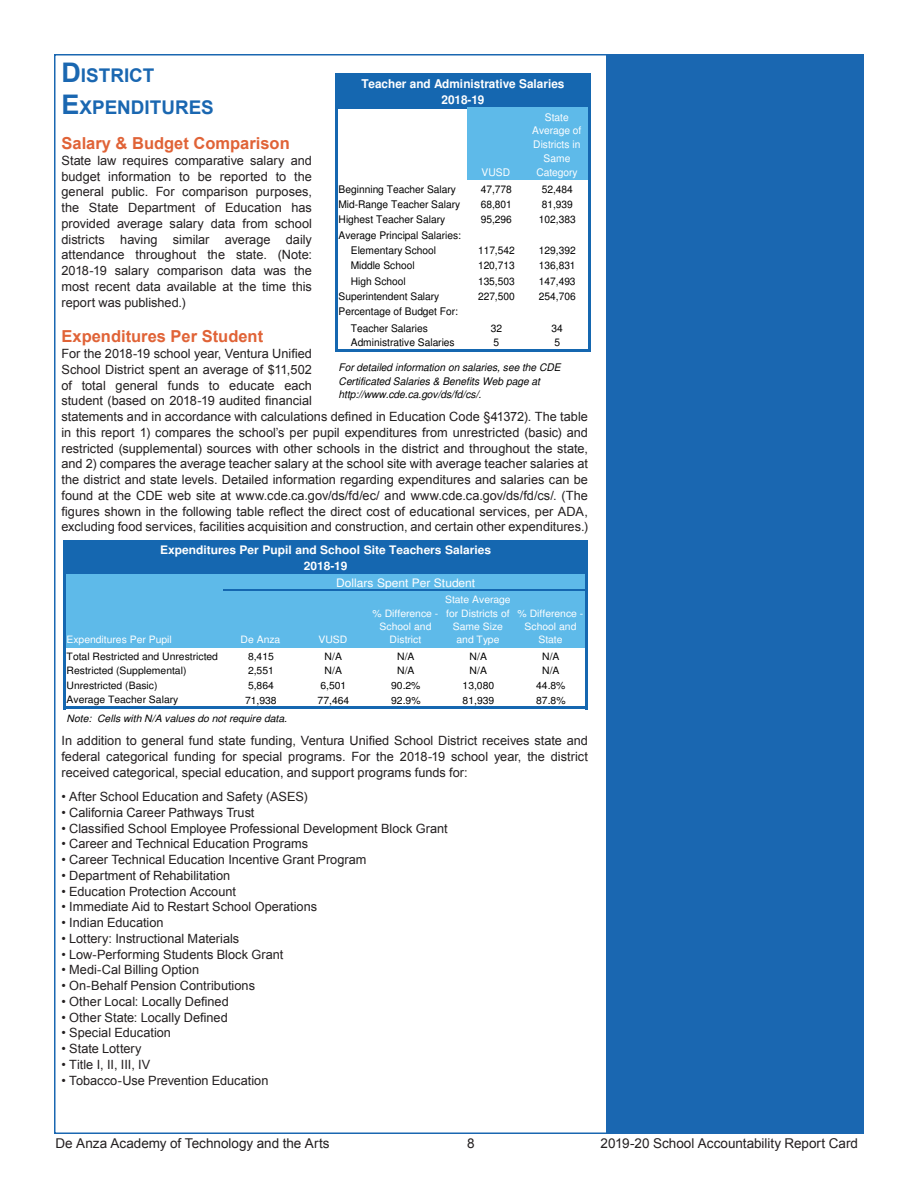
<style>
.page{position:relative;width:918px;height:1188px;background:#fff}
.page>*{position:absolute;margin:0;border:0;box-sizing:border-box;transform-origin:0 0}
.t1{font:700 18.9px/32.4px "Arial";color:#1a67b1}
.t2{font:700 16.5px "Arial";color:#e06337}
.t3{font:13.5px "Arial";color:#231f20}
.t4{font:12.75px/15.8px "Arial";color:#231f20;text-align:justify}
.t5{font:700 12.15px/16.8px "Helvetica";letter-spacing:-.005em;color:#fff;text-align:center}
.t6{font:700 11.7px/16.2px "Helvetica";color:#fff;text-align:center}
.t7{font:11.7px "Helvetica";letter-spacing:-.005em;color:#fff}
.t8{font:10.5px/15.3px "Helvetica";letter-spacing:-.005em;color:#000}
.t9{font:italic 10.5px/13.5px "Helvetica";letter-spacing:-.005em;color:#000}
.t10{font:10.5px/13.6px "Helvetica";color:#fff;text-align:center}
.t11{font:10.05px "Helvetica";letter-spacing:-.005em;color:#000}
.t12{font:10.05px/13.2px "Helvetica";color:#fff;text-align:center}
.t13{font:italic 10.05px "Helvetica";letter-spacing:-.005em;color:#000}
.s1{font-size:27px}
</style>
<div class="page">
<div style="left:337px;top:75px;width:252px;height:33px;background:#1567b0"></div>
<div style="left:467px;top:108px;width:122px;height:72px;background:#5ebae9"></div>
<hr style="left:335px;top:73px;width:3px;height:279px;background:#1567b0">
<hr style="left:588px;top:76px;width:2px;height:276px;background:#1567b0">
<hr style="left:338px;top:73px;width:252px;height:3px;background:#1567b0">
<hr style="left:338px;top:349px;width:252px;height:3px;background:#1567b0">
<div style="left:65px;top:542px;width:522px;height:32px;background:#1567b0"></div>
<div style="left:65px;top:574px;width:522px;height:73px;background:#5ebae9"></div>
<hr style="left:63px;top:540px;width:3px;height:169px;background:#1567b0">
<hr style="left:585px;top:543px;width:3px;height:166px;background:#1567b0">
<hr style="left:66px;top:540px;width:522px;height:3px;background:#1567b0">
<hr style="left:224px;top:589px;width:361px;height:2px;background:#1567b0">
<hr style="left:66px;top:707px;width:522px;height:2px;background:#1567b0">
<div style="left:606px;top:54px;width:258px;height:1079px;background:#1a67b1"></div>
<h1 class="t1" style="left:62px;top:60px;width:154px"><span class="s1">D</span>ISTRICT<br><span class="s1">E</span>XPENDITURES</h1>
<p class="t2" style="left:62px;top:133px;width:230px">Salary &amp; Budget Comparison</p>
<p class="t4" style="left:62px;top:153px;width:252px">State law requires comparative salary and budget information to be reported to the general public. For comparison purposes, the State Department of Education has provided average salary data from school districts having similar average daily attendance throughout the state. (Note:<br>2018-19 salary comparison data was the most recent data available at the time this report was published.)</p>
<p class="t2" style="left:62px;top:326px;width:203px">Expenditures Per Student</p>
<p class="t4" style="left:62px;top:346px;width:528px;text-align:left">For the 2018-19 school year, Ventura Unified<br>School District spent an average of $11,502<br>of total general funds to educate each<br>student (based on 2018-19 audited financial<br>statements and in accordance with calculations defined in Education Code §41372). The table in this report 1) compares the school’s per pupil expenditures from unrestricted (basic) and restricted (supplemental) sources with other schools in the district and throughout the state, and 2) compares the average teacher salary at the school site with average teacher salaries at the district and state levels. Detailed information regarding expenditures and salaries can be found at the CDE web site at www.cde.ca.gov/ds/fd/ec/ and www.cde.ca.gov/ds/fd/cs/. (The figures shown in the following table reflect the direct cost of educational services, per ADA, excluding food services, facilities acquisition and construction, and certain other expenditures.)</p>
<p class="t5" style="left:362px;top:76px;width:204px">Teacher and Administrative Salaries<br>2018-19</p>
<p class="t10" style="left:532px;top:111px;width:51px">State<br>Average of<br>Districts in<br>Same<br>Category</p>
<p class="t10" style="left:482px;top:166px;width:30px">VUSD</p>
<p class="t8" style="left:339px;top:182px;width:119px">Beginning Teacher Salary</p>
<p class="t8" style="left:481px;top:182px;width:33px">47,778</p>
<p class="t8" style="left:542px;top:182px;width:33px">52,484</p>
<p class="t8" style="left:339px;top:198px;width:123px">Mid-Range Teacher Salary</p>
<p class="t8" style="left:481px;top:198px;width:33px">68,801</p>
<p class="t8" style="left:542px;top:198px;width:33px">81,939</p>
<p class="t8" style="left:339px;top:213px;width:108px">Highest Teacher Salary</p>
<p class="t8" style="left:481px;top:213px;width:33px">95,296</p>
<p class="t8" style="left:539px;top:213px;width:38px">102,383</p>
<p class="t8" style="left:351px;top:228px;width:112px;text-indent:-12px">Average Principal Salaries:<br>Elementary School</p>
<p class="t8" style="left:478px;top:244px;width:38px">117,542</p>
<p class="t8" style="left:539px;top:244px;width:38px">129,392</p>
<p class="t8" style="left:351px;top:259px;width:65px">Middle School</p>
<p class="t8" style="left:478px;top:259px;width:38px">120,713</p>
<p class="t8" style="left:539px;top:259px;width:38px">136,831</p>
<p class="t8" style="left:351px;top:274px;width:57px">High School</p>
<p class="t8" style="left:478px;top:274px;width:38px">135,503</p>
<p class="t8" style="left:539px;top:274px;width:38px">147,493</p>
<p class="t8" style="left:339px;top:290px;width:102px">Superintendent Salary</p>
<p class="t8" style="left:478px;top:290px;width:38px">227,500</p>
<p class="t8" style="left:539px;top:290px;width:38px">254,706</p>
<p class="t8" style="left:351px;top:303px;width:109px;line-height:17.4px;text-indent:-12px">Percentage of Budget For:<br>Teacher Salaries</p>
<p class="t8" style="left:491px;top:322px;width:13px">32</p>
<p class="t8" style="left:552px;top:322px;width:13px">34</p>
<p class="t8" style="left:351px;top:336px;width:105px">Administrative Salaries</p>
<p class="t8" style="left:494px;top:336px;width:7px">5</p>
<p class="t8" style="left:554px;top:336px;width:7px">5</p>
<p class="t9" style="left:339px;top:362px;width:224px">For detailed information on salaries, see the CDE<br>Certificated Salaries &amp; Benefits Web page at http://www.cde.ca.gov/ds/fd/cs/.</p>
<p class="t6" style="left:160px;top:543px;width:333px">Expenditures Per Pupil and School Site Teachers Salaries<br>2018-19</p>
<p class="t7" style="left:336px;top:578px;width:140px">Dollars Spent Per Student</p>
<p class="t12" style="left:67px;top:634px;width:107px">Expenditures Per Pupil</p>
<p class="t12" style="left:241px;top:634px;width:41px">De Anza</p>
<p class="t12" style="left:318px;top:634px;width:31px">VUSD</p>
<p class="t12" style="left:445px;top:594px;width:67px">State Average for Districts of<br>Same Size and Type</p>
<p class="t12" style="left:373px;top:607px;width:67px">% Difference -<br>School and<br>District</p>
<p class="t12" style="left:518px;top:607px;width:67px">% Difference -<br>School and<br>State</p>
<p class="t11" style="left:67px;top:652px;width:153px">Total Restricted and Unrestricted</p>
<p class="t11" style="left:248px;top:652px;width:27px">8,415</p>
<p class="t11" style="left:325px;top:652px;width:19px">N/A</p>
<p class="t11" style="left:397px;top:652px;width:19px">N/A</p>
<p class="t11" style="left:470px;top:652px;width:19px">N/A</p>
<p class="t11" style="left:542px;top:652px;width:19px">N/A</p>
<p class="t11" style="left:67px;top:667px;width:121px">Restricted (Supplemental)</p>
<p class="t11" style="left:248px;top:667px;width:27px">2,551</p>
<p class="t11" style="left:325px;top:667px;width:19px">N/A</p>
<p class="t11" style="left:397px;top:667px;width:19px">N/A</p>
<p class="t11" style="left:470px;top:667px;width:19px">N/A</p>
<p class="t11" style="left:542px;top:667px;width:19px">N/A</p>
<p class="t11" style="left:67px;top:682px;width:93px">Unrestricted (Basic)</p>
<p class="t11" style="left:248px;top:682px;width:27px">5,864</p>
<p class="t11" style="left:321px;top:682px;width:27px">6,501</p>
<p class="t11" style="left:391px;top:682px;width:31px">90.2%</p>
<p class="t11" style="left:463px;top:682px;width:33px">13,080</p>
<p class="t11" style="left:536px;top:682px;width:31px">44.8%</p>
<p class="t11" style="left:67px;top:696px;width:113px">Average Teacher Salary</p>
<p class="t11" style="left:245px;top:697px;width:33px">71,938</p>
<p class="t11" style="left:318px;top:697px;width:33px">77,464</p>
<p class="t11" style="left:391px;top:697px;width:31px">92.9%</p>
<p class="t11" style="left:463px;top:697px;width:33px">81,939</p>
<p class="t11" style="left:536px;top:697px;width:31px">87.8%</p>
<p class="t13" style="left:67px;top:714px;width:222px">Note: Cells with N/A values do not require data.</p>
<p class="t4" style="left:62px;top:733px;width:528px">In addition to general fund state funding, Ventura Unified School District receives state and federal categorical funding for special programs. For the 2018-19 school year, the district received categorical, special education, and support programs funds for:</p>
<p class="t4" style="left:62px;top:789px;width:248px">• After School Education and Safety (ASES)</p>
<p class="t4" style="left:62px;top:805px;width:195px">• California Career Pathways Trust</p>
<p class="t4" style="left:62px;top:821px;width:388px">• Classified School Employee Professional Development Block Grant</p>
<p class="t4" style="left:62px;top:836px;width:248px">• Career and Technical Education Programs</p>
<p class="t4" style="left:62px;top:852px;width:306px">• Career Technical Education Incentive Grant Program</p>
<p class="t4" style="left:62px;top:868px;width:170px">• Department of Rehabilitation</p>
<p class="t4" style="left:62px;top:884px;width:176px">• Education Protection Account</p>
<p class="t4" style="left:62px;top:899px;width:257px">• Immediate Aid to Restart School Operations</p>
<p class="t4" style="left:62px;top:915px;width:104px">• Indian Education</p>
<p class="t4" style="left:62px;top:931px;width:179px">• Lottery: Instructional Materials</p>
<p class="t4" style="left:62px;top:947px;width:223px">• Low-Performing Students Block Grant</p>
<p class="t4" style="left:62px;top:962px;width:139px">• Medi-Cal Billing Option</p>
<p class="t4" style="left:62px;top:978px;width:195px">• On-Behalf Pension Contributions</p>
<p class="t4" style="left:62px;top:994px;width:169px">• Other Local: Locally Defined</p>
<p class="t4" style="left:62px;top:1009px;width:168px">• Other State: Locally Defined</p>
<p class="t4" style="left:62px;top:1025px;width:111px">• Special Education</p>
<p class="t4" style="left:62px;top:1041px;width:82px">• State Lottery</p>
<p class="t4" style="left:62px;top:1057px;width:90px">• Title I, II, III, IV</p>
<p class="t4" style="left:62px;top:1072px;width:209px">• Tobacco-Use Prevention Education</p>
<p class="t3" style="left:56px;top:1135px;width:276px">De Anza Academy of Technology and the Arts</p>
<p class="t3" style="left:467px;top:1135px;width:9px">8</p>
<p class="t3" style="left:601px;top:1135px;width:259px">2019-20 School Accountability Report Card</p>
</div>
